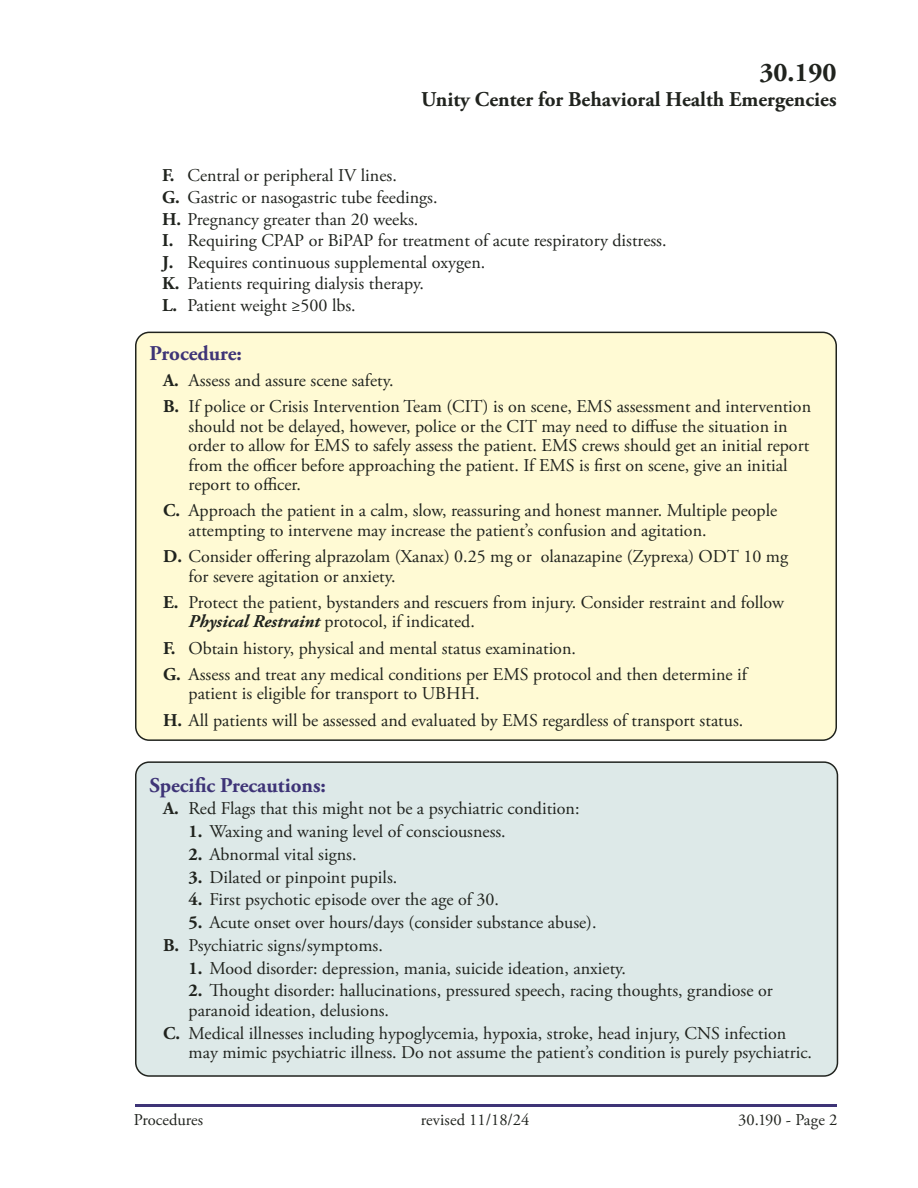
<style>
.page{position:relative;width:918px;height:1188px;background:#fff}
.page>*{position:absolute;margin:0;border:0;box-sizing:border-box;transform-origin:0 0}
.t1{font:700 27px "Adobe Garamond Pro";color:#20231e}
.t2{font:700 21px "Adobe Garamond Pro";color:#20231e}
.t3{font:700 21px "Adobe Garamond Pro";color:#3e3477}
.t4{font:18px/19.5px "Adobe Garamond Pro";color:#20231e}
.t5{font:16.5px "Adobe Garamond Pro";color:#20231e}
.s1{font-weight:700}
.s2{font-weight:700;font-style:italic}
</style>
<div class="page">
<hr style="left:135px;top:1104px;width:702px;height:3px;background:#3e3477">
<div style="left:136px;top:332px;width:700px;height:408px;background:#fffad4;border-radius:14px"></div>
<div style="left:135px;top:332px;width:702px;height:409px;border:2px solid #20231e;border-radius:14px"></div>
<div style="left:136px;top:762px;width:701px;height:314px;background:#dde9e8;border-radius:14px"></div>
<div style="left:135px;top:761px;width:703px;height:316px;border:2px solid #20231e;border-radius:14px"></div>
<h1 class="t1" style="left:759px;top:56px;width:79px">30.190</h1>
<p class="t2" style="left:421px;top:87px;width:417px">Unity Center for Behavioral Health Emergencies</p>
<p class="t4" style="left:162px;top:166px;width:506px;line-height:21.6px"><span class="s1">F.</span> Central or peripheral IV lines.<br><span class="s1">G.</span> Gastric or nasogastric tube feedings.<br><span class="s1">H.</span> Pregnancy greater than 20 weeks.<br><span class="s1">I.</span> Requiring CPAP or BiPAP for treatment of acute respiratory distress.<br><span class="s1">J.</span> Requires continuous supplemental oxygen.<br><span class="s1">K.</span> Patients requiring dialysis therapy.<br><span class="s1">L.</span> Patient weight ≥500 lbs.</p>
<p class="t3" style="left:150px;top:341px;width:94px">Procedure:</p>
<p class="t4" style="left:163px;top:368px;width:650px;line-height:26.2px"><span class="s1">A.</span> Assess and assure scene safety.<br><span class="s1">B.</span> If police or Crisis Intervention Team (CIT) is on scene, EMS assessment and intervention</p>
<p class="t4" style="left:189px;top:417px;width:622px">should not be delayed, however, police or the CIT may need to diffuse the situation in order to allow for EMS to safely assess the patient. EMS crews should get an initial report from the officer before approaching the patient. If EMS is first on scene, give an initial report to officer.</p>
<p class="t4" style="left:189px;top:502px;width:590px;text-indent:-26px"><span class="s1">C.</span> Approach the patient in a calm, slow, reassuring and honest manner. Multiple people attempting to intervene may increase the patient’s confusion and agitation.</p>
<p class="t4" style="left:189px;top:547px;width:601px;text-indent:-26px"><span class="s1">D.</span> Consider offering alprazolam (Xanax) 0.25 mg or olanazapine (Zyprexa) ODT 10 mg for severe agitation or anxiety.</p>
<p class="t4" style="left:189px;top:593px;width:597px;text-indent:-26px"><span class="s1">E.</span> Protect the patient, bystanders and rescuers from injury. Consider restraint and follow<br><span class="s2">Physical Restraint</span> protocol, if indicated.</p>
<p class="t4" style="left:163px;top:635px;width:585px;line-height:26.2px"><span class="s1">F.</span> Obtain history, physical and mental status examination.<br><span class="s1">G.</span> Assess and treat any medical conditions per EMS protocol and then determine if</p>
<p class="t4" style="left:163px;top:681px;width:582px;line-height:26.2px;text-indent:26px">patient is eligible for transport to UBHH.<br><span class="s1">H.</span> All patients will be assessed and evaluated by EMS regardless of transport status.</p>
<p class="t3" style="left:150px;top:773px;width:178px">Specific Precautions:</p>
<p class="t4" style="left:163px;top:800px;width:418px"><span class="s1">A.</span> Red Flags that this might not be a psychiatric condition:</p>
<p class="t4" style="left:189px;top:822px;width:319px"><span class="s1">1.</span> Waxing and waning level of consciousness.</p>
<p class="t4" style="left:189px;top:845px;width:169px"><span class="s1">2.</span> Abnormal vital signs.</p>
<p class="t4" style="left:189px;top:868px;width:210px"><span class="s1">3.</span> Dilated or pinpoint pupils.</p>
<p class="t4" style="left:189px;top:891px;width:312px"><span class="s1">4.</span> First psychotic episode over the age of 30.</p>
<p class="t4" style="left:163px;top:912px;width:435px;line-height:22.8px;text-indent:26px"><span class="s1">5.</span> Acute onset over hours/days (consider substance abuse).<br><span class="s1">B.</span> Psychiatric signs/symptoms.</p>
<p class="t4" style="left:189px;top:959px;width:439px"><span class="s1">1.</span> Mood disorder: depression, mania, suicide ideation, anxiety.</p>
<p class="t4" style="left:189px;top:982px;width:586px"><span class="s1">2.</span> Thought disorder: hallucinations, pressured speech, racing thoughts, grandiose or paranoid ideation, delusions.</p>
<p class="t4" style="left:189px;top:1024px;width:625px;text-indent:-26px"><span class="s1">C.</span> Medical illnesses including hypoglycemia, hypoxia, stroke, head injury, CNS infection may mimic psychiatric illness. Do not assume the patient’s condition is purely psychiatric.</p>
<p class="t5" style="left:134px;top:1110px;width:71px">Procedures</p>
<p class="t5" style="left:421px;top:1110px;width:110px">revised 11/18/24</p>
<p class="t5" style="left:738px;top:1110px;width:100px">30.190 - Page 2</p>
</div>
